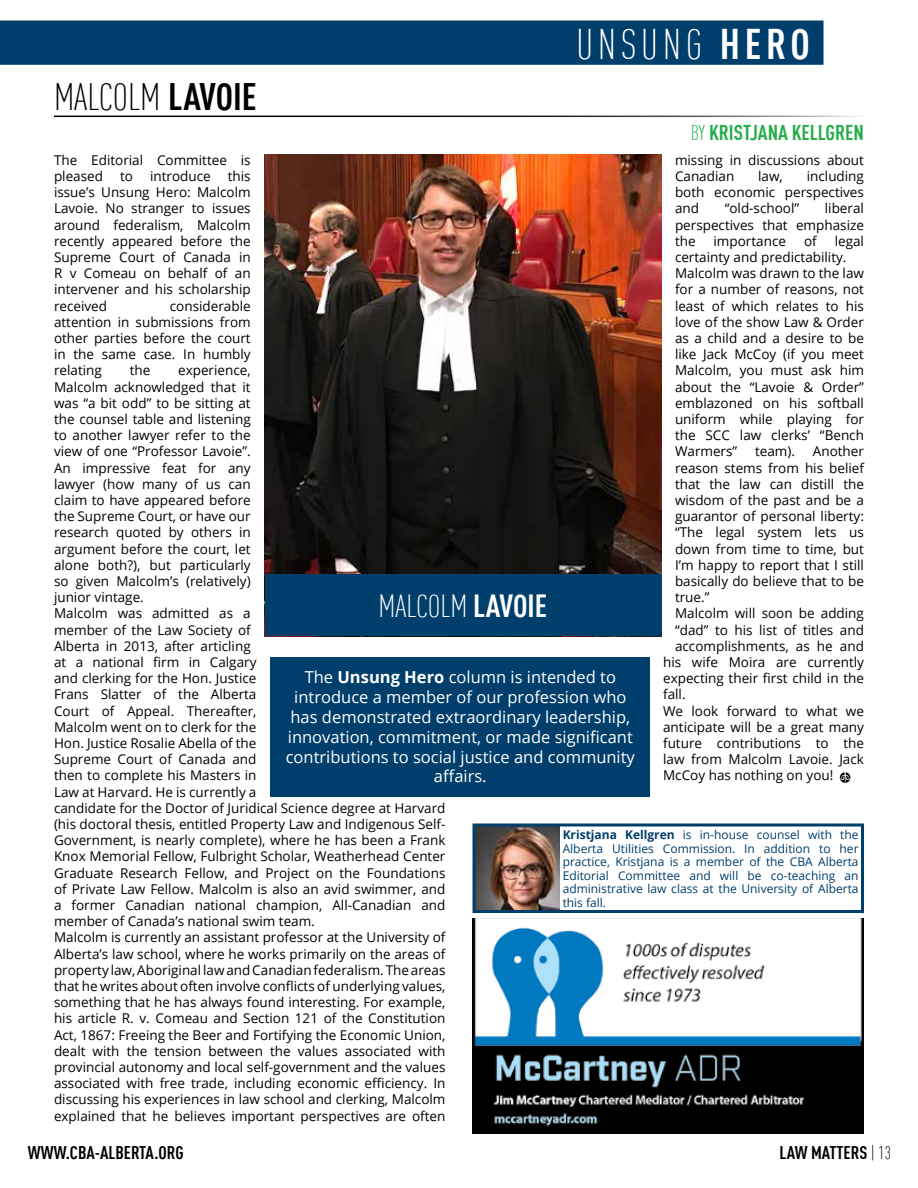
<style>
.page{position:relative;width:918px;height:1188px;background:#fff}
.page>*{position:absolute;margin:0;border:0;box-sizing:border-box;transform-origin:0 0}
.t1{font:300 condensed 42px "DIN Offc";letter-spacing:.11em;color:#fff}
.t2{font:300 condensed 37.5px "DIN Offc";color:#000}
.t3{font:300 condensed 31.35px "DIN Offc";color:#fff}
.t4{font:700 condensed 21px "DIN Offc";color:#23ae49}
.t5{font:700 condensed 18px "DIN Offc";color:#000}
.t6{font:16.5px/19.8px "Open Sans";color:#fff;text-align:center}
.t7{font:13.5px/16.2px "Open Sans";color:#000}
.t8{font:12px/13.5px "Open Sans";color:#003e6b;text-align:justify}
.s1{font-weight:700}
.s2{font-weight:300}
</style>
<div class="page">
<div style="left:1px;top:21px;width:822px;height:43px;background:#003e6b"></div>
<div style="left:0;top:21px;width:824px;height:44px;border:2px solid #003e6b"></div>
<hr style="left:54px;top:116px;width:810px;height:1px;background:#000">
<div style="left:270px;top:657px;width:379px;height:139px;background:#003e6b"></div>
<img style="left:264px;top:154px;width:398px;height:483px">
<div style="left:265px;top:574px;width:397px;height:62px;background:#003e6b"></div>
<svg style="left:840px;top:772px;width:10px;height:11px"></svg>
<img style="left:476px;top:828px;width:83px;height:81px">
<div style="left:472px;top:824px;width:392px;height:89px;border:3px solid #003e6b"></div>
<img style="left:472px;top:918px;width:392px;height:216px">
<h2 class="t2" style="left:54px;top:75px;width:204px">MALCOLM <span class="s1">LAVOIE</span></h2>
<h1 class="t1" style="left:576px;top:20px;width:235px">UNSUNG <span class="s1">HERO</span></h1>
<h3 class="t4" style="left:691px;top:120px;width:175px"><span class="s2">BY</span> KRISTJANA KELLGREN</h3>
<p class="t7" style="left:54px;top:151px;width:198px">The Editorial Committee is pleased</p>
<p class="t7" style="left:675px;top:151px;width:191px">missing in discussions about<br>Canadian</p>
<p class="t7" style="left:54px;top:168px;width:198px;text-align:justify;text-indent:174px">this issue’s Unsung Hero: Malcolm Lavoie. No stranger to issues around federalism, Malcolm recently appeared before the Supreme Court of Canada in R v Comeau on behalf of an intervener and his scholarship received</p>
<p class="t7" style="left:120px;top:168px;width:14px">to</p>
<p class="t7" style="left:150px;top:168px;width:62px">introduce</p>
<p class="t7" style="left:675px;top:168px;width:191px;text-align:justify;text-indent:132px">including both economic perspectives and</p>
<p class="t7" style="left:758px;top:168px;width:26px">law,</p>
<p class="t7" style="left:675px;top:200px;width:191px;text-align:justify;text-indent:150px">liberal perspectives that emphasize the</p>
<p class="t7" style="left:725px;top:200px;width:76px">“old-school”</p>
<p class="t7" style="left:714px;top:232px;width:74px">importance</p>
<p class="t7" style="left:804px;top:232px;width:14px">of</p>
<p class="t7" style="left:675px;top:232px;width:191px;text-indent:160px">legal certainty and predictability.<br>Malcolm was drawn to the law for a number of reasons, not least of which relates to his love of the show Law &amp; Order as a child and a desire to be like Jack McCoy (if you meet<br>Malcolm, you must ask him about the “Lavoie &amp; Order” emblazoned on his softball uniform while playing for the SCC law clerks’ “Bench<br>Warmers”</p>
<p class="t7" style="left:54px;top:297px;width:198px;text-align:justify;text-indent:116px">considerable attention in submissions from other parties before the court in the same case. In humbly relating</p>
<p class="t7" style="left:130px;top:362px;width:22px">the</p>
<p class="t7" style="left:54px;top:362px;width:393px;text-indent:124px">experience,<br>Malcolm acknowledged that it<br>was “a bit odd” to be sitting at<br>the counsel table and listening<br>to another lawyer refer to the<br>view of one “Professor Lavoie”.<br>An impressive feat for any<br>lawyer (how many of us can<br>claim to have appeared before<br>the Supreme Court, or have our<br>research quoted by others in<br>argument before the court, let<br>alone both?), but particularly<br>so given Malcolm’s (relatively)<br>junior vintage.<br>Malcolm was admitted as a<br>member of the Law Society of<br>Alberta in 2013, after articling<br>at a national firm in Calgary<br>and clerking for the Hon. Justice<br>Frans Slatter of the Alberta<br>Court of Appeal. Thereafter,<br>Malcolm went on to clerk for the<br>Hon. Justice Rosalie Abella of the<br>Supreme Court of Canada and<br>then to complete his Masters in<br>Law at Harvard. He is currently a<br>candidate for the Doctor of Juridical Science degree at Harvard (his doctoral thesis, entitled Property Law and Indigenous Self-Government, is nearly complete), where he has been a Frank Knox Memorial Fellow, Fulbright Scholar, Weatherhead Center Graduate Research Fellow, and Project on the Foundations of Private Law Fellow. Malcolm is also an avid swimmer, and a former Canadian national champion, All-Canadian and member of Canada’s national swim team.<br>Malcolm is currently an assistant professor at the University of Alberta’s law school, where he works primarily on the areas of property law, Aboriginal law and Canadian federalism. The areas that he writes about often involve conflicts of underlying values, something that he has always found interesting. For example, his article R. v. Comeau and Section 121 of the Constitution Act, 1867: Freeing the Beer and Fortifying the Economic Union, dealt with the tension between the values associated with provincial autonomy and local self-government and the values associated with free trade, including economic efficiency. In discussing his experiences in law school and clerking, Malcolm explained that he believes important perspectives are often</p>
<p class="t7" style="left:755px;top:443px;width:41px">team).</p>
<p class="t7" style="left:813px;top:443px;width:53px">Another</p>
<p class="t7" style="left:675px;top:459px;width:190px">reason stems from his belief</p>
<p class="t7" style="left:675px;top:475px;width:191px">that the law can distill the</p>
<p class="t7" style="left:675px;top:492px;width:191px">wisdom of the past and be a</p>
<p class="t7" style="left:675px;top:508px;width:191px">guarantor of personal liberty:</p>
<p class="t7" style="left:675px;top:524px;width:191px">“The legal system lets us</p>
<p class="t7" style="left:675px;top:540px;width:191px">down from time to time, but</p>
<p class="t7" style="left:675px;top:556px;width:191px">I’m happy to report that I still</p>
<p class="t7" style="left:675px;top:573px;width:191px">basically do believe that to be</p>
<p class="t7" style="left:675px;top:589px;width:36px">true.”</p>
<p class="t7" style="left:675px;top:605px;width:191px">Malcolm will soon be adding</p>
<p class="t7" style="left:675px;top:621px;width:191px">“dad” to his list of titles and</p>
<p class="t7" style="left:675px;top:637px;width:191px">accomplishments, as he and</p>
<p class="t7" style="left:663px;top:654px;width:202px">his wife Moira are currently</p>
<p class="t7" style="left:663px;top:670px;width:202px">expecting their first child in the</p>
<p class="t7" style="left:663px;top:686px;width:24px">fall.</p>
<p class="t7" style="left:663px;top:702px;width:202px">We look forward to what we</p>
<p class="t7" style="left:663px;top:718px;width:202px">anticipate will be a great many</p>
<p class="t7" style="left:663px;top:735px;width:202px">future contributions to the</p>
<p class="t7" style="left:663px;top:751px;width:202px">law from Malcolm Lavoie. Jack</p>
<p class="t7" style="left:663px;top:767px;width:172px">McCoy has nothing on you!</p>
<h3 class="t3" style="left:379px;top:589px;width:170px">MALCOLM <span class="s1">LAVOIE</span></h3>
<p class="t6" style="left:286px;top:667px;width:351px">The <span class="s1">Unsung Hero</span> column is intended to introduce a member of our profession who has demonstrated extraordinary leadership, innovation, commitment, or made significant contributions to social justice and community affairs.</p>
<p class="t8" style="left:563px;top:828px;width:297px"><span class="s1">Kristjana Kellgren</span> is in-house counsel with the Alberta Utilities Commission. In addition to her practice, Kristjana is a member of the CBA Alberta Editorial Committee and will be co-teaching an administrative law class at the University of Alberta this fall.</p>
<h3 class="t5" style="left:28px;top:1141px;width:157px">WWW.CBA-ALBERTA.ORG</h3>
<h3 class="t5" style="left:779px;top:1141px;width:113px">LAW MATTERS <span class="s2">| 13</span></h3>
</div>
